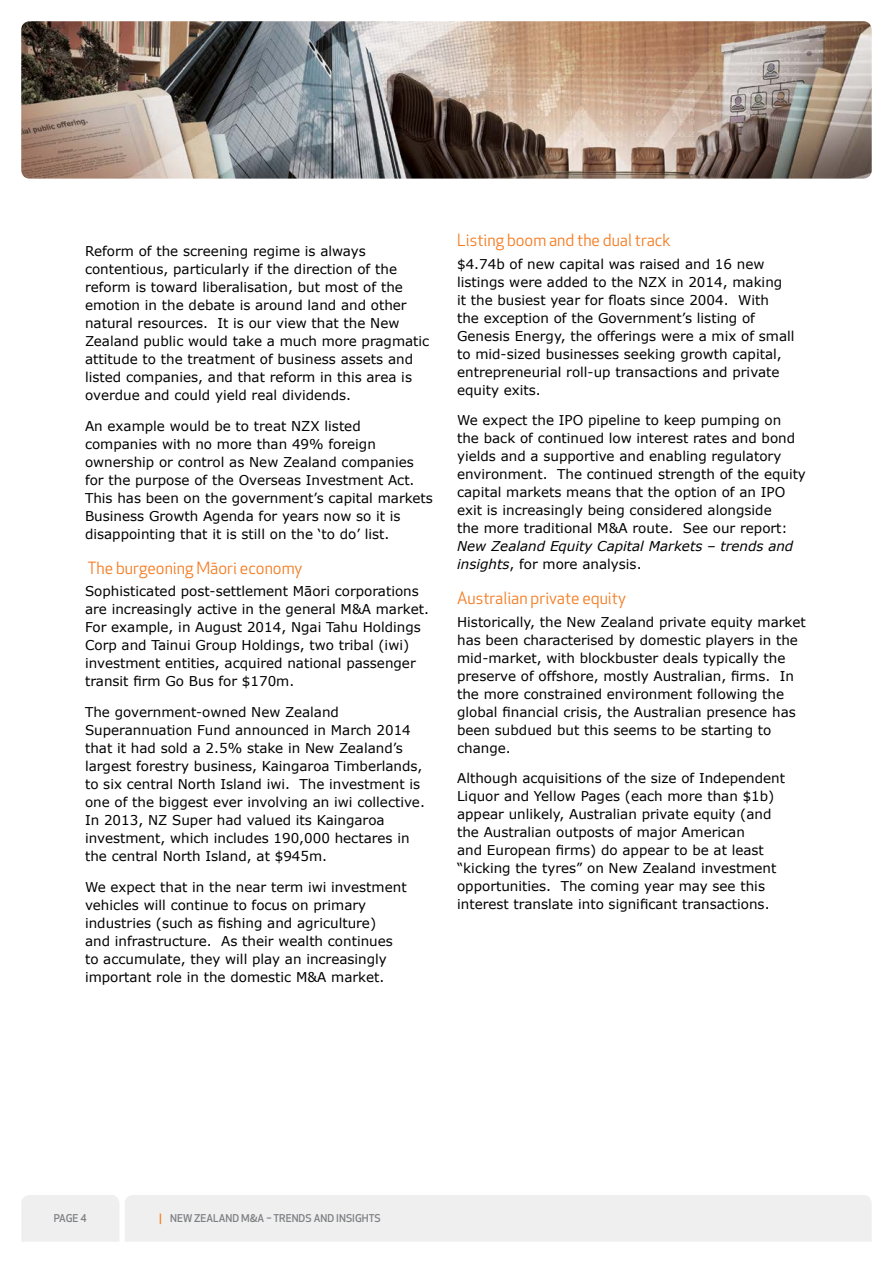
<style>
.page{position:relative;width:893px;height:1263px;background:#fff}
.page>*{position:absolute;margin:0;border:0;box-sizing:border-box;transform-origin:0 0}
.t1{font:16.5px "Apex New";color:#f47b20}
.t2{font:13.5px/18px "Verdana";color:#000}
.t3{font:italic 13.5px/18px "Verdana";color:#000}
.t4{font:500 10.5px "Apex New";color:#7e8083}
.s1{font-style:normal}
.s2{color:#f47b20}
</style>
<div class="page">
<div style="left:125px;top:1195px;width:747px;height:47px;background:#efeff0"></div>
<div style="left:21px;top:1195px;width:98px;height:47px;background:#efeff0"></div>
<img style="left:21px;top:21px;width:851px;height:158px">
<p class="t2" style="left:85px;top:242px;width:346px">Reform of the screening regime is always contentious, particularly if the direction of the reform is toward liberalisation, but most of the emotion in the debate is around land and other natural resources. It is our view that the New Zealand public would take a much more pragmatic attitude to the treatment of business assets and listed companies, and that reform in this area is overdue and could yield real dividends.</p>
<p class="t2" style="left:85px;top:417px;width:349px">An example would be to treat NZX listed companies with no more than 49% foreign ownership or control as New Zealand companies for the purpose of the Overseas Investment Act.<br>This has been on the government’s capital markets Business Growth Agenda for years now so it is disappointing that it is still on the ‘to do’ list.</p>
<p class="t1" style="left:87px;top:558px;width:217px">The burgeoning Māori economy</p>
<p class="t2" style="left:85px;top:582px;width:345px">Sophisticated post-settlement Māori corporations are increasingly active in the general M&amp;A market.<br>For example, in August 2014, Ngai Tahu Holdings Corp and Tainui Group Holdings, two tribal (iwi) investment entities, acquired national passenger transit firm Go Bus for $170m.</p>
<p class="t2" style="left:85px;top:703px;width:341px">The government-owned New Zealand Superannuation Fund announced in March 2014 that it had sold a 2.5% stake in New Zealand’s largest forestry business, Kaingaroa Timberlands, to six central North Island iwi. The investment is one of the biggest ever involving an iwi collective.<br>In 2013, NZ Super had valued its Kaingaroa investment, which includes 190,000 hectares in the central North Island, at $945m.</p>
<p class="t2" style="left:85px;top:878px;width:323px">We expect that in the near term iwi investment vehicles will continue to focus on primary industries (such as fishing and agriculture)<br>and infrastructure. As their wealth continues to accumulate, they will play an increasingly important role in the domestic M&amp;A market.</p>
<p class="t1" style="left:457px;top:230px;width:215px">Listing boom and the dual track</p>
<p class="t2" style="left:457px;top:254px;width:339px">$4.74b of new capital was raised and 16 new listings were added to the NZX in 2014, making it the busiest year for floats since 2004. With<br>the exception of the Government’s listing of Genesis Energy, the offerings were a mix of small to mid-sized businesses seeking growth capital, entrepreneurial roll-up transactions and private equity exits.</p>
<p class="t2" style="left:457px;top:411px;width:350px">We expect the IPO pipeline to keep pumping on the back of continued low interest rates and bond yields and a supportive and enabling regulatory environment. The continued strength of the equity capital markets means that the option of an IPO exit is increasingly being considered alongside<br>the more traditional M&amp;A route. See our report:</p>
<p class="t3" style="left:457px;top:537px;width:338px">New Zealand Equity Capital Markets – trends and insights<span class="s1">, for more analysis.</span></p>
<p class="t1" style="left:457px;top:588px;width:170px">Australian private equity</p>
<p class="t2" style="left:457px;top:612px;width:350px">Historically, the New Zealand private equity market has been characterised by domestic players in the mid-market, with blockbuster deals typically the preserve of offshore, mostly Australian, firms. In the more constrained environment following the global financial crisis, the Australian presence has been subdued but this seems to be starting to change.</p>
<p class="t2" style="left:457px;top:769px;width:329px">Although acquisitions of the size of Independent Liquor and Yellow Pages (each more than $1b) appear unlikely, Australian private equity (and the Australian outposts of major American<br>and European firms) do appear to be at least “kicking the tyres” on New Zealand investment opportunities. The coming year may see this interest translate into significant transactions.</p>
<p class="t4" style="left:54px;top:1211px;width:34px">PAGE 4</p>
<p class="t4" style="left:159px;top:1211px;width:223px"><span class="s2">|</span> NEW ZEALAND M&amp;A – TRENDS AND INSIGHTS</p>
</div>
